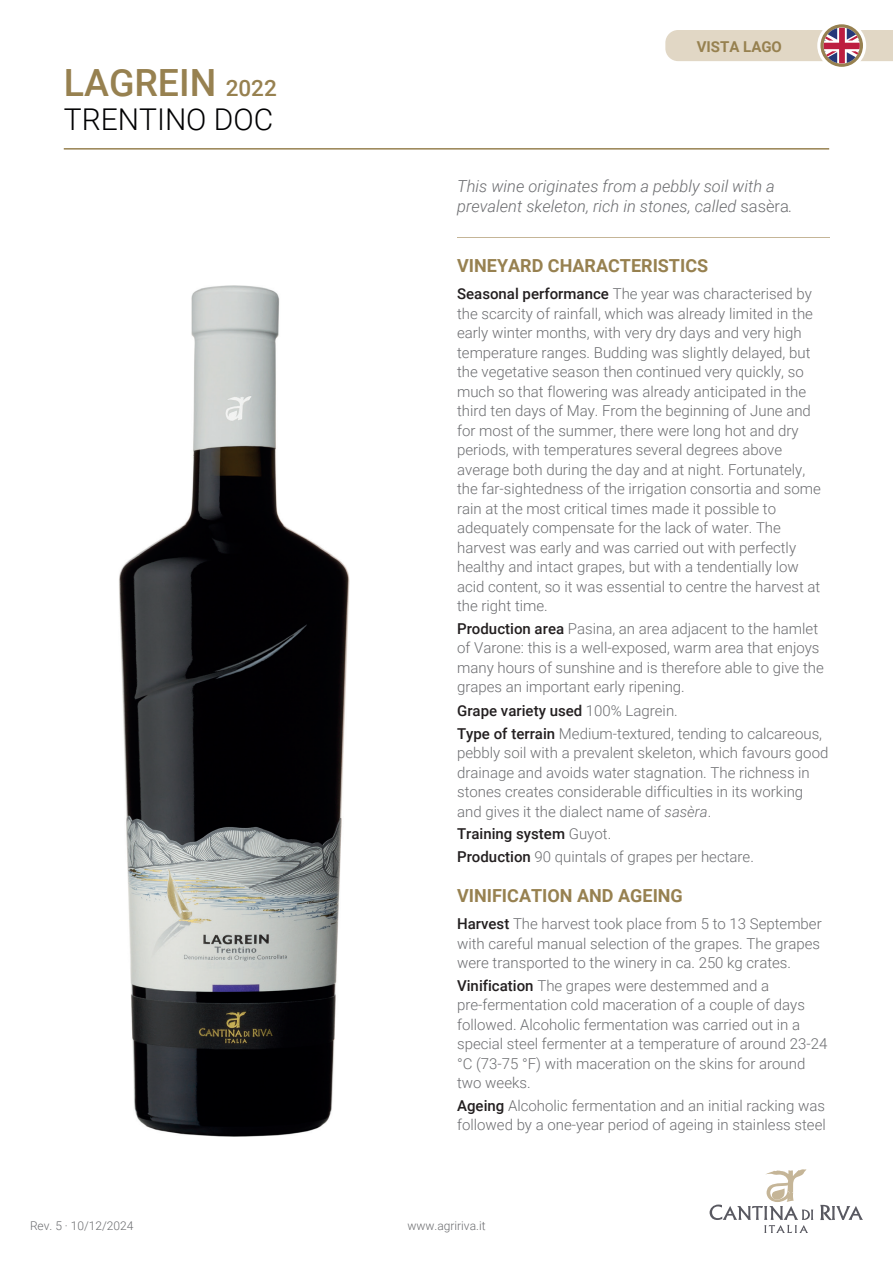
<style>
.page{position:relative;width:893px;height:1263px;background:#fff}
.page>*{position:absolute;margin:0;border:0;box-sizing:border-box;transform-origin:0 0}
.t1{font:500 37.5px "Roboto";color:#978150}
.t2{font:300 30px "Roboto";color:#000002}
.t3{font:700 18px "Roboto";color:#978150}
.t4{font:italic 300 16.5px/19.5px "Roboto";color:#6c6d70}
.t5{font:300 15px/19.5px "Roboto";color:#6c6d70}
.t6{font:700 15px "Roboto";color:#978150}
.t7{font:300 12px "Roboto";color:#6c6d70}
.s1{font-size:22.5px}
.s2{font-style:normal}
.s3{font-weight:500;color:#231f20}
.s4{font-style:italic}
</style>
<div class="page">
<hr style="left:64px;top:148px;width:765px;height:2px;background:#978150">
<svg style="left:710px;top:1169px;width:153px;height:64px"></svg>
<hr style="left:457px;top:237px;width:372px;height:1px;background:#c5b597">
<svg style="left:820px;top:24px;width:43px;height:43px"></svg>
<svg style="left:665px;top:27px;width:228px;height:37px"></svg>
<img style="left:119px;top:286px;width:231px;height:850px">
<div style="left:224px;top:969px;width:19px;height:10px;background:#d0d4d0"></div>
<h1 class="t1" style="left:64px;top:56px;width:215px">LAGREIN <span class="s1">2022</span></h1>
<h2 class="t2" style="left:64px;top:99px;width:211px">TRENTINO DOC</h2>
<p class="t7" style="left:30px;top:1217px;width:105px">Rev. 5 · 10/12/2024</p>
<p class="t6" style="left:697px;top:36px;width:87px">VISTA LAGO</p>
<p class="t4" style="left:457px;top:176px;width:337px">This wine originates from a pebbly soil with a prevalent skeleton, rich in stones, called <span class="s2">sasèra</span>.</p>
<p class="t3" style="left:457px;top:253px;width:253px">VINEYARD CHARACTERISTICS</p>
<p class="t5" style="left:457px;top:284px;width:365px"><span class="s3">Seasonal performance</span> The year was characterised by the scarcity of rainfall, which was already limited in the early winter months, with very dry days and very high temperature ranges. Budding was slightly delayed, but the vegetative season then continued very quickly, so much so that flowering was already anticipated in the third ten days of May. From the beginning of June and for most of the summer, there were long hot and dry periods, with temperatures several degrees above average both during the day and at night. Fortunately, the far-sightedness of the irrigation consortia and some rain at the most critical times made it possible to adequately compensate for the lack of water. The harvest was early and was carried out with perfectly healthy and intact grapes, but with a tendentially low acid content, so it was essential to centre the harvest at the right time.</p>
<p class="t5" style="left:457px;top:618px;width:368px"><span class="s3">Production area</span> Pasina, an area adjacent to the hamlet of Varone: this is a well-exposed, warm area that enjoys many hours of sunshine and is therefore able to give the grapes an important early ripening.</p>
<p class="t5" style="left:457px;top:699px;width:366px;line-height:22.5px"><span class="s3">Grape variety used</span> 100% Lagrein.<br><span class="s3">Type of terrain</span> Medium-textured, tending to calcareous,</p>
<p class="t5" style="left:457px;top:743px;width:373px">pebbly soil with a prevalent skeleton, which favours good drainage and avoids water stagnation. The richness in stones creates considerable difficulties in its working and gives it the dialect name of <span class="s4">sasèra</span>.</p>
<p class="t5" style="left:457px;top:822px;width:298px;line-height:22.5px"><span class="s3">Training system</span> Guyot.<br><span class="s3">Production</span> 90 quintals of grapes per hectare.</p>
<p class="t3" style="left:457px;top:883px;width:227px">VINIFICATION AND AGEING</p>
<p class="t5" style="left:457px;top:914px;width:366px;text-align:justify"><span class="s3">Harvest</span> The harvest took place from 5 to 13 September with careful manual selection of the grapes. The grapes were transported to the winery in ca. 250 kg crates.</p>
<p class="t5" style="left:457px;top:975px;width:372px"><span class="s3">Vinification</span> The grapes were destemmed and a pre-fermentation cold maceration of a couple of days followed. Alcoholic fermentation was carried out in a special steel fermenter at a temperature of around 23-24 °C (73-75 °F) with maceration on the skins for around two weeks.</p>
<p class="t5" style="left:457px;top:1095px;width:370px"><span class="s3">Ageing</span> Alcoholic fermentation and an initial racking was followed by a one-year period of ageing in stainless steel</p>
<p class="t7" style="left:407px;top:1217px;width:80px">www.agririva.it</p>
</div>
